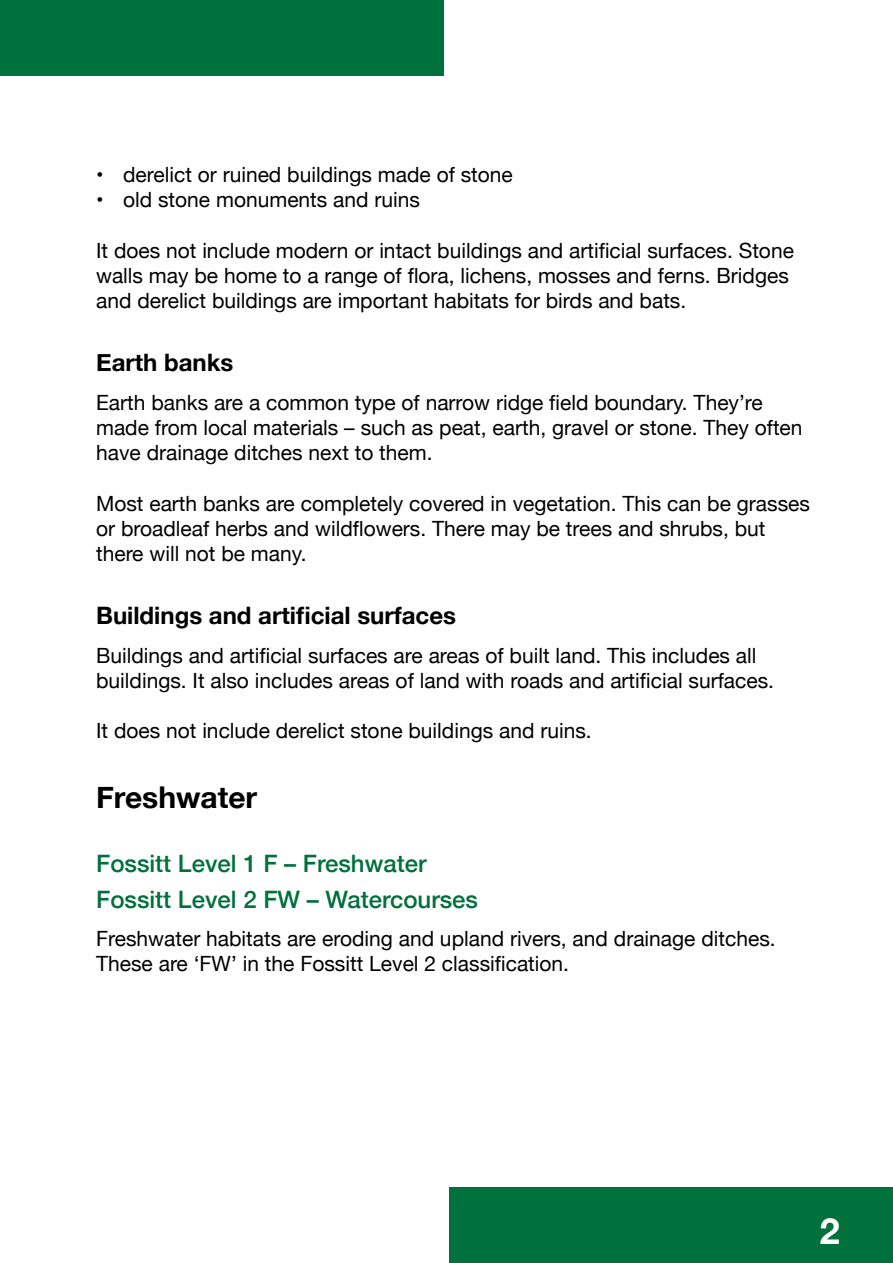
<style>
.page{position:relative;width:893px;height:1263px;background:#fff}
.page>*{position:absolute;margin:0;border:0;box-sizing:border-box;transform-origin:0 0}
.t1{font:700 36px "Helvetica Neue";color:#fff}
.t2{font:700 30px "Helvetica Neue";color:#000}
.t3{font:500 24px/36px "Helvetica Neue";color:#00703c}
.t4{font:700 24px "Helvetica Neue";color:#000}
.t5{font:21px/25.2px "Helvetica Neue";color:#000}
</style>
<div class="page">
<div style="left:449px;top:1188px;width:444px;height:75px;background:#00703c"></div>
<div style="left:0;top:0;width:444px;height:75px;background:#00703c"></div>
<p class="t5" style="left:96px;top:163px;width:418px">• derelict or ruined buildings made of stone</p>
<p class="t5" style="left:96px;top:188px;width:325px">• old stone monuments and ruins</p>
<p class="t5" style="left:96px;top:239px;width:699px">It does not include modern or intact buildings and artificial surfaces. Stone walls may be home to a range of flora, lichens, mosses and ferns. Bridges and derelict buildings are important habitats for birds and bats.</p>
<p class="t4" style="left:96px;top:344px;width:139px">Earth banks</p>
<p class="t5" style="left:96px;top:391px;width:708px">Earth banks are a common type of narrow ridge field boundary. They’re made from local materials – such as peat, earth, gravel or stone. They often have drainage ditches next to them.</p>
<p class="t5" style="left:96px;top:492px;width:715px">Most earth banks are completely covered in vegetation. This can be grasses or broadleaf herbs and wildflowers. There may be trees and shrubs, but there will not be many.</p>
<p class="t4" style="left:96px;top:597px;width:361px">Buildings and artificial surfaces</p>
<p class="t5" style="left:96px;top:644px;width:679px">Buildings and artificial surfaces are areas of built land. This includes all buildings. It also includes areas of land with roads and artificial surfaces.</p>
<p class="t5" style="left:96px;top:719px;width:497px">It does not include derelict stone buildings and ruins.</p>
<h2 class="t2" style="left:96px;top:774px;width:163px">Freshwater</h2>
<p class="t3" style="left:96px;top:843px;width:383px">Fossitt Level 1 F – Freshwater<br>Fossitt Level 2 FW – Watercourses</p>
<p class="t5" style="left:96px;top:927px;width:681px">Freshwater habitats are eroding and upland rivers, and drainage ditches.<br>These are ‘FW’ in the Fossitt Level 2 classification.</p>
<h1 class="t1" style="left:820px;top:1203px;width:22px">2</h1>
</div>
